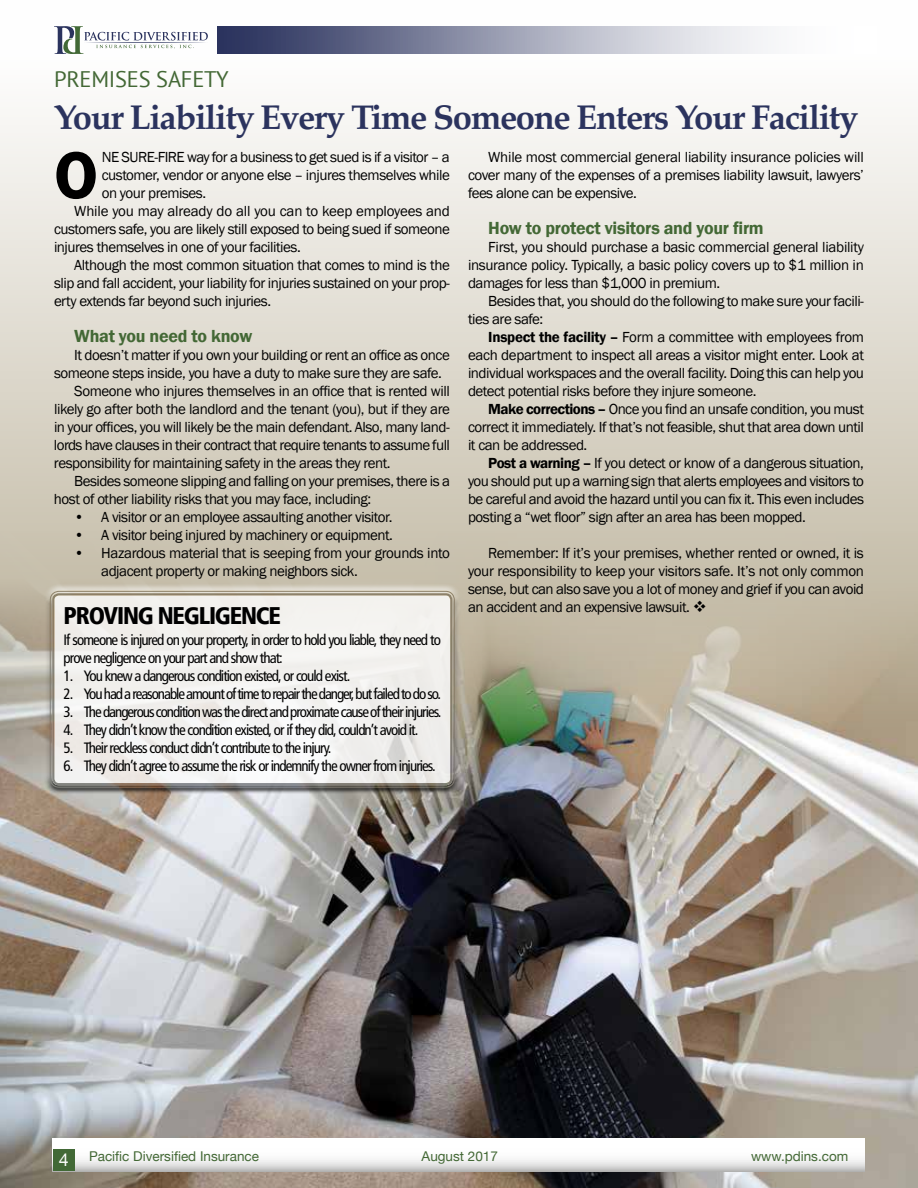
<style>
.page{position:relative;width:918px;height:1188px;background:#fff}
.page>*{position:absolute;margin:0;border:0;box-sizing:border-box;transform-origin:0 0}
.t1{font:600 69px "Franklin Gothic";color:#000}
.t2{font:700 34.5px "Palatino";letter-spacing:-.04em;color:#2b335e}
.t3{font:900 condensed 24px "Frutiger LT";letter-spacing:-.05em;color:#000}
.t4{font:22.5px "PT Sans";letter-spacing:-.01em;color:#436835}
.t5{font:600 18px "Franklin Gothic";letter-spacing:-.015em;color:#436835}
.t6{font:15px/18px "Franklin Gothic";letter-spacing:-.035em;color:#000;text-align:justify}
.t7{font:condensed 15px/18px "Frutiger LT";letter-spacing:-.06em;color:#000}
.t8{font:15px "Franklin Gothic";letter-spacing:-.01em;color:#000}
.t9{font:13.5px "Helvetica Neue";color:#436835}
.s1{font-weight:600}
.s2{font-size:17.85px;color:#fff}
</style>
<div class="page">
<svg style="left:0;top:26px;width:918px;height:505px"></svg>
<img style="left:0;top:531px;width:918px;height:657px">
<img style="left:53px;top:1138px;width:811px;height:33px">
<div style="left:53px;top:1149px;width:22px;height:22px;background:#426936"></div>
<svg style="left:54px;top:26px;width:154px;height:28px"></svg>
<img style="left:218px;top:27px;width:659px;height:27px">
<div style="left:43px;top:584px;width:419px;height:20px;background:#fff;opacity:.75"></div>
<div style="left:43px;top:599px;width:419px;height:195px;background:#000;opacity:.75"></div>
<div style="left:52px;top:593px;width:400px;height:192px;background:linear-gradient(to right,#f3f2ef,#f2f1ef);border-radius:7px"></div>
<div style="left:50px;top:591px;width:405px;height:197px;border:1px solid #8b7053;border-radius:9px"></div>
<div style="left:52px;top:593px;width:400px;height:192px;border:2px solid #8b7053;border-radius:6px"></div>
<h3 class="t4" style="left:54px;top:65px;width:176px">PREMISES SAFETY</h3>
<h2 class="t2" style="left:54px;top:88px;width:806px">Your Liability Every Time Someone Enters Your Facility</h2>
<h1 class="t1" style="left:54px;top:133px;width:46px">O</h1>
<p class="t6" style="left:102px;top:149px;width:350px">NE SURE-FIRE way for a business to get sued is if a visitor – a</p>
<p class="t6" style="left:102px;top:167px;width:350px">customer, vendor or anyone else – injures themselves while</p>
<p class="t6" style="left:102px;top:185px;width:106px">on your premises.</p>
<p class="t8" style="left:74px;top:202px;width:377px">While you may already do all you can to keep employees and</p>
<p class="t6" style="left:54px;top:221px;width:397px">customers safe, you are likely still exposed to being sued if someone</p>
<p class="t6" style="left:54px;top:239px;width:248px">injures themselves in one of your facilities.</p>
<p class="t6" style="left:74px;top:257px;width:377px">Although the most common situation that comes to mind is the</p>
<p class="t6" style="left:54px;top:275px;width:397px">slip and fall accident, your liability for injuries sustained on your prop-</p>
<p class="t6" style="left:54px;top:293px;width:219px">erty extends far beyond such injuries.</p>
<p class="t5" style="left:74px;top:325px;width:180px">What you need to know</p>
<p class="t6" style="left:74px;top:347px;width:377px">It doesn’t matter if you own your building or rent an office as once</p>
<p class="t6" style="left:54px;top:365px;width:389px">someone steps inside, you have a duty to make sure they are safe.</p>
<p class="t6" style="left:74px;top:383px;width:377px">Someone who injures themselves in an office that is rented will</p>
<p class="t6" style="left:54px;top:401px;width:398px">likely go after both the landlord and the tenant (you), but if they are</p>
<p class="t6" style="left:54px;top:419px;width:397px">in your offices, you will likely be the main defendant. Also, many land-</p>
<p class="t6" style="left:54px;top:437px;width:398px">lords have clauses in their contract that require tenants to assume full</p>
<p class="t6" style="left:54px;top:455px;width:338px">responsibility for maintaining safety in the areas they rent.</p>
<p class="t6" style="left:74px;top:473px;width:377px">Besides someone slipping and falling on your premises, there is a</p>
<p class="t6" style="left:54px;top:491px;width:319px">host of other liability risks that you may face, including:</p>
<p class="t6" style="left:74px;top:509px;width:320px">• A visitor or an employee assaulting another visitor.</p>
<p class="t6" style="left:74px;top:527px;width:320px">• A visitor being injured by machinery or equipment.</p>
<p class="t6" style="left:101px;top:545px;width:350px;text-indent:-27px">• Hazardous material that is seeping from your grounds into adjacent property or making neighbors sick.</p>
<h3 class="t3" style="left:64px;top:601px;width:219px">PROVING NEGLIGENCE</h3>
<p class="t7" style="left:64px;top:631px;width:379px">If someone is injured on your property, in order to hold you liable, they need to prove negligence on your part and show that:</p>
<p class="t7" style="left:64px;top:667px;width:288px">1. You knew a dangerous condition existed, or could exist.</p>
<p class="t7" style="left:64px;top:685px;width:379px">2. You had a reasonable amount of time to repair the danger, but failed to do so.</p>
<p class="t7" style="left:64px;top:703px;width:379px">3. The dangerous condition was the direct and proximate cause of their injuries.</p>
<p class="t7" style="left:64px;top:721px;width:356px">4. They didn’t know the condition existed, or if they did, couldn’t avoid it.</p>
<p class="t7" style="left:64px;top:739px;width:269px">5. Their reckless conduct didn’t contribute to the injury.</p>
<p class="t7" style="left:64px;top:757px;width:374px">6. They didn’t agree to assume the risk or indemnify the owner from injuries.</p>
<p class="t6" style="left:468px;top:148px;width:397px;text-indent:20px">While most commercial general liability insurance policies will cover many of the expenses of a premises liability lawsuit, lawyers’ fees alone can be expensive.</p>
<p class="t5" style="left:488px;top:217px;width:277px">How to protect visitors and your firm</p>
<p class="t6" style="left:468px;top:238px;width:397px;text-indent:20px">First, you should purchase a basic commercial general liability insurance policy. Typically, a basic policy covers up to $1 million in damages for less than $1,000 in premium.</p>
<p class="t6" style="left:468px;top:292px;width:398px;text-indent:20px">Besides that, you should do the following to make sure your facili&shy;ties are safe:</p>
<p class="t6" style="left:468px;top:328px;width:398px;text-indent:20px"><span class="s1">Inspect the facility –</span> Form a committee with employees from each department to inspect all areas a visitor might enter. Look at individual workspaces and the overall facility. Doing this can help you detect potential risks before they injure someone.</p>
<p class="t6" style="left:468px;top:400px;width:398px;text-indent:20px"><span class="s1">Make corrections –</span> Once you find an unsafe condition, you must correct it immediately. If that’s not feasible, shut that area down until it can be addressed.</p>
<p class="t6" style="left:468px;top:454px;width:398px;text-indent:20px"><span class="s1">Post a warning –</span> If you detect or know of a dangerous situation, you should put up a warning sign that alerts employees and visitors to be careful and avoid the hazard until you can fix it. This even includes posting a “wet floor” sign after an area has been mopped.</p>
<p class="t6" style="left:468px;top:544px;width:398px;text-indent:20px">Remember: If it’s your premises, whether rented or owned, it is your responsibility to keep your visitors safe. It’s not only common sense, but can also save you a lot of money and grief if you can avoid an accident and an expensive lawsuit. ❖</p>
<p class="t9" style="left:59px;top:1147px;width:202px"><span class="s2">4</span> Pacific Diversified Insurance</p>
<p class="t9" style="left:422px;top:1147px;width:78px">August 2017</p>
<p class="t9" style="left:751px;top:1147px;width:99px">www.pdins.com</p>
</div>
